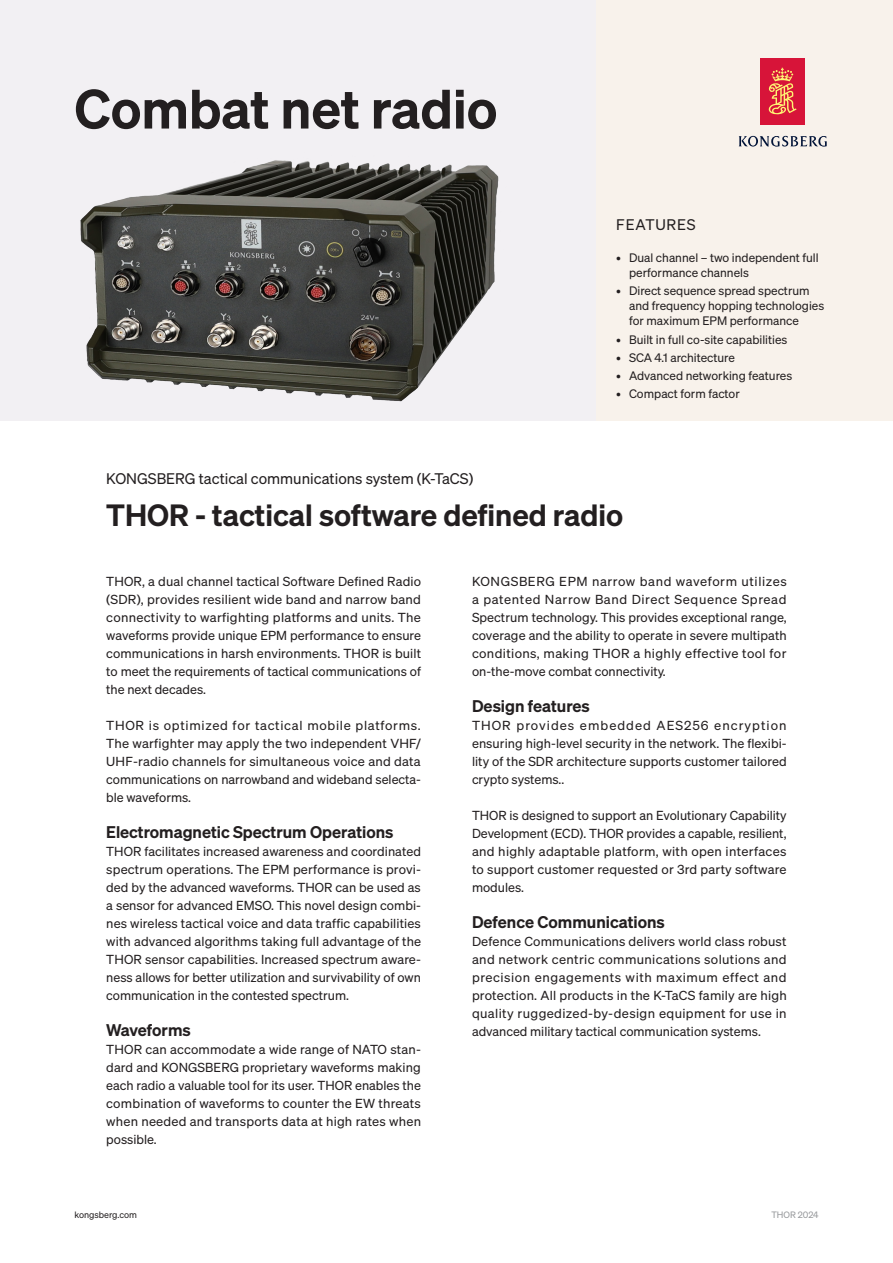
<style>
.page{position:relative;width:893px;height:1263px;background:#fff}
.page>*{position:absolute;margin:0;border:0;box-sizing:border-box;transform-origin:0 0}
.H0_-_Cover{font:600 54px "Sohne";color:#231f20}
.H1_-_Headlines__Normal{font:600 30px "Sohne";color:#231f20}
.H2_-_Subheading_in_body{font:600 16.5px "Sohne";color:#231f20}
.Body{font:600 16.5px "Sohne";color:#231f20}
.H3_-_Kicker_for_headline{font:15px "Sohne Buch";color:#231f20}
.H3_-_Kicker_for_headline-2{font:15px "Sohne Buch";letter-spacing:.05em;color:#231f20}
.Body-2{font:12.75px/18px "Sohne Buch";color:#231f20;text-align:justify}
.t1{font:12px/15px "Sohne Buch";color:#231f20}
.Info_text{font:9px "Sohne Buch";color:#231f20}
.Info_text-2{font:9px "Sohne Buch";letter-spacing:-.005em;color:#97999c}
</style>
<div class="page">
<div style="left:595px;top:0;width:298px;height:421px;background:#f8f2eb"></div>
<div style="left:0;top:0;width:595px;height:421px;background:#f2f0f3"></div>
<img style="left:80px;top:160px;width:419px;height:242px">
<div style="left:761px;top:58px;width:44px;height:66px;background:#d71439"></div>
<svg style="left:769px;top:68px;width:28px;height:47px"></svg>
<svg style="left:739px;top:136px;width:88px;height:11px"></svg>
<p class="H0_-_Cover" style="left:74px;top:75px;width:425px">Combat net radio</p>
<p class="H3_-_Kicker_for_headline-2" style="left:616px;top:215px;width:81px">FEATURES</p>
<p class="t1" style="left:629px;top:250px;width:191px;text-indent:-13px">• Dual channel – two independent full performance channels</p>
<p class="t1" style="left:629px;top:283px;width:197px;text-indent:-13px">• Direct sequence spread spectrum and frequency hopping technologies for maximum EPM performance</p>
<p class="t1" style="left:616px;top:332px;width:173px">• Built in full co-site capabilities</p>
<p class="t1" style="left:616px;top:350px;width:120px">• SCA 4.1 architecture</p>
<p class="t1" style="left:616px;top:368px;width:177px">• Advanced networking features</p>
<p class="t1" style="left:616px;top:386px;width:125px">• Compact form factor</p>
<p class="H3_-_Kicker_for_headline" style="left:106px;top:469px;width:369px">KONGSBERG tactical communications system (K-TaCS)</p>
<p class="H1_-_Headlines__Normal" style="left:106px;top:496px;width:518px">THOR - tactical software defined radio</p>
<p class="Body-2" style="left:106px;top:572px;width:316px">THOR, a dual channel tactical Software Defined Radio (SDR), provides resilient wide band and narrow band connectivity to warfighting platforms and units. The waveforms provide unique EPM performance to ensure communications in harsh environments. THOR is built to meet the requirements of tactical communications of the next decades.</p>
<p class="Body-2" style="left:106px;top:716px;width:316px">THOR is optimized for tactical mobile platforms.<br>The warfighter may apply the two independent VHF/ UHF-radio channels for simultaneous voice and data communications on narrowband and wideband selecta&shy;ble waveforms.</p>
<p class="Body" style="left:106px;top:821px;width:289px">Electromagnetic Spectrum Operations</p>
<p class="Body-2" style="left:106px;top:842px;width:316px">THOR facilitates increased awareness and coordinated spectrum operations. The EPM performance is provi&shy;ded by the advanced waveforms. THOR can be used as a sensor for advanced EMSO. This novel design combi&shy;nes wireless tactical voice and data traffic capabilities with advanced algorithms taking full advantage of the THOR sensor capabilities. Increased spectrum aware&shy;ness allows for better utilization and survivability of own communication in the contested spectrum.</p>
<p class="H2_-_Subheading_in_body" style="left:106px;top:1019px;width:86px">Waveforms</p>
<p class="Body-2" style="left:106px;top:1040px;width:316px">THOR can accommodate a wide range of NATO stan&shy;dard and KONGSBERG proprietary waveforms making each radio a valuable tool for its user. THOR enables the combination of waveforms to counter the EW threats when needed and transports data at high rates when possible.</p>
<p class="Body-2" style="left:472px;top:572px;width:316px">KONGSBERG EPM narrow band waveform utilizes a patented Narrow Band Direct Sequence Spread Spectrum technology. This provides exceptional range, coverage and the ability to operate in severe multipath conditions, making THOR a highly effective tool for on-the-move combat connectivity.</p>
<p class="H2_-_Subheading_in_body" style="left:472px;top:695px;width:119px">Design features</p>
<p class="Body-2" style="left:472px;top:716px;width:316px">THOR provides embedded AES256 encryption ensuring high-level security in the network. The flexibi&shy;lity of the SDR architecture supports customer tailored crypto systems..</p>
<p class="Body-2" style="left:472px;top:806px;width:316px">THOR is designed to support an Evolutionary Capability Development (ECD). THOR provides a capable, resilient, and highly adaptable platform, with open interfaces to support customer requested or 3rd party software modules.</p>
<p class="H2_-_Subheading_in_body" style="left:472px;top:911px;width:194px">Defence Communications</p>
<p class="Body-2" style="left:472px;top:932px;width:316px">Defence Communications delivers world class robust and network centric communications solutions and precision engagements with maximum effect and protection. All products in the K-TaCS family are high quality ruggedized-by-design equipment for use in advanced military tactical communication systems.</p>
<p class="Info_text" style="left:74px;top:1210px;width:64px">kongsberg.com</p>
<p class="Info_text-2" style="left:771px;top:1210px;width:49px">THOR 2024</p>
</div>
